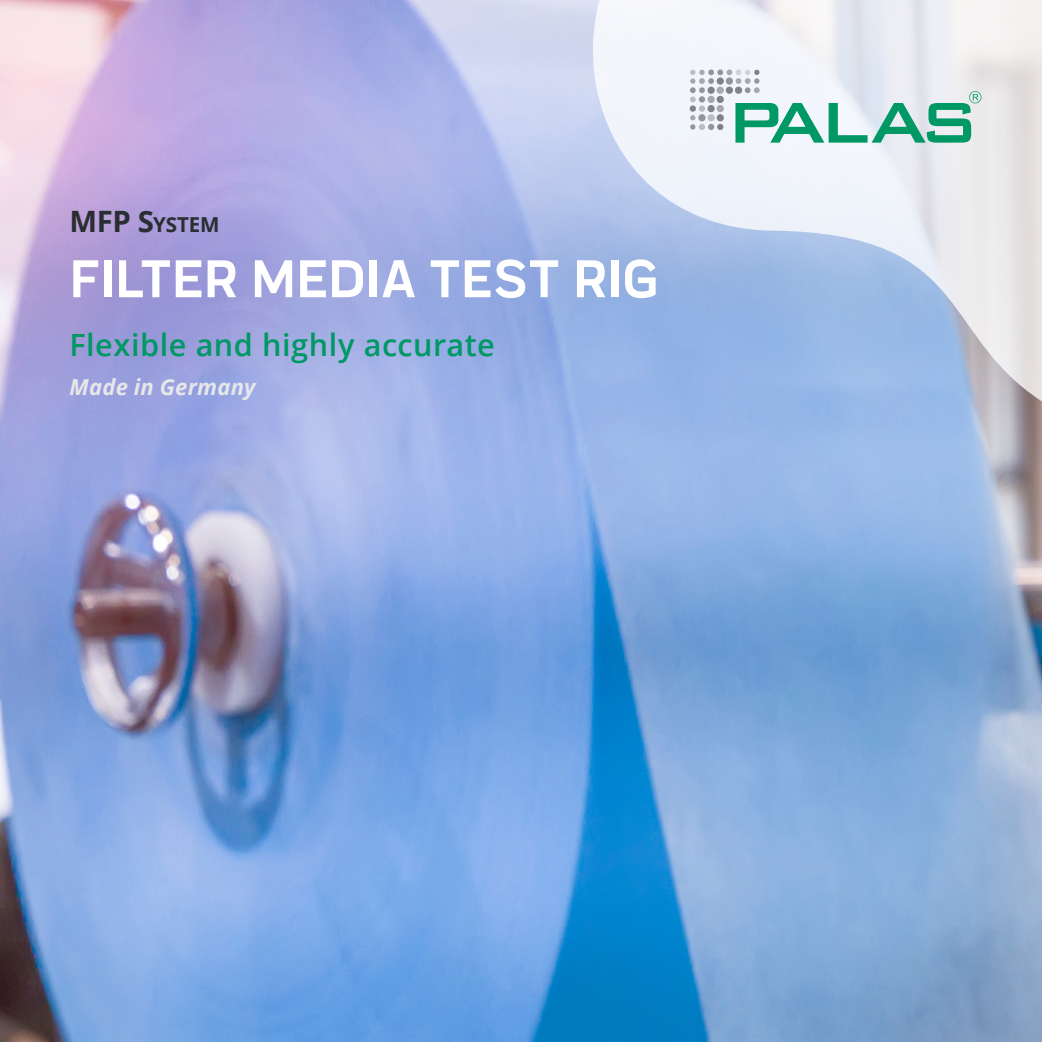
<style>
.page{position:relative;width:1042px;height:1042px;background:#fff}
.page>*{position:absolute;margin:0;border:0;box-sizing:border-box;transform-origin:0 0}
.Einf__Abs{font:700 55.12px "Praktika";letter-spacing:.01em;color:#fff}
.Einf__Abs-2{font:600 30.62px "Open Sans";letter-spacing:.015em;color:#009864}
.Einf__Abs-3{font:italic 700 22.05px "Open Sans";letter-spacing:.01em;color:#e6e7e9}
.Einf__Abs-4{font:700 20.65px "Open Sans";color:#292e32}
.s1{font-size:29.4px}
</style>
<div class="page">
<img style="left:0;top:0;width:1042px;height:1042px">
<svg style="left:585px;top:0;width:457px;height:461px"></svg>
<svg style="left:690px;top:69px;width:291px;height:74px"></svg>
<p class="Einf__Abs-4" style="left:69px;top:210px;width:148px"><span class="s1">MFP S</span>YSTEM</p>
<p class="Einf__Abs" style="left:69px;top:235px;width:590px">FILTER MEDIA TEST RIG</p>
<p class="Einf__Abs-2" style="left:69px;top:324px;width:427px">Flexible and highly accurate</p>
<p class="Einf__Abs-3" style="left:69px;top:372px;width:188px">Made in Germany</p>
</div>
